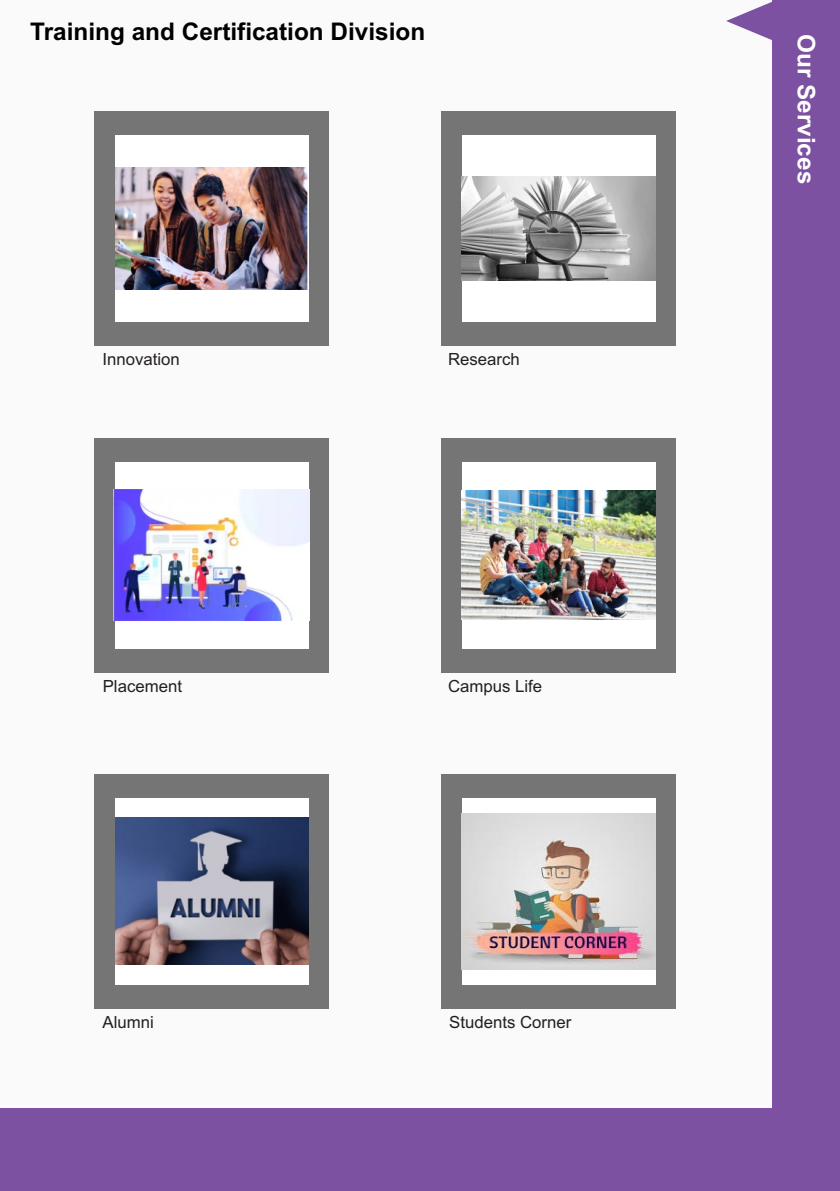
<style>
.page{position:relative;width:840px;height:1191px;background:#fff}
.page>*{position:absolute;margin:0;border:0;box-sizing:border-box;transform-origin:0 0}
.t1{font:700 24.4px "Arial";color:#000}
.t2{font:700 24.2px "Arial";color:#fff}
.t3{font:16.8px "Arial";color:#231f20}
</style>
<div class="page">
<div style="left:0;top:1107px;width:839px;height:84px;background:#7c51a1"></div>
<div style="left:0;top:0;width:839px;height:1107px;background:#fafafa"></div>
<div style="left:771px;top:0;width:68px;height:1107px;background:#7c51a1"></div>
<svg style="left:726px;top:0;width:46px;height:42px"></svg>
<div style="left:441px;top:111px;width:234px;height:235px;background:#757575"></div>
<div style="left:95px;top:111px;width:234px;height:235px;background:#757575"></div>
<div style="left:441px;top:438px;width:234px;height:235px;background:#757575"></div>
<div style="left:115px;top:135px;width:193px;height:186px;background:#fff"></div>
<div style="left:461px;top:135px;width:194px;height:186px;background:#fff"></div>
<div style="left:461px;top:462px;width:194px;height:186px;background:#fff"></div>
<div style="left:95px;top:438px;width:234px;height:235px;background:#757575"></div>
<div style="left:115px;top:462px;width:193px;height:186px;background:#fff"></div>
<div style="left:95px;top:773px;width:234px;height:235px;background:#757575"></div>
<div style="left:115px;top:798px;width:193px;height:186px;background:#fff"></div>
<div style="left:441px;top:773px;width:234px;height:235px;background:#757575"></div>
<div style="left:461px;top:798px;width:194px;height:186px;background:#fff"></div>
<img style="left:116px;top:167px;width:192px;height:122px">
<img style="left:461px;top:176px;width:194px;height:104px">
<img style="left:114px;top:490px;width:196px;height:131px">
<img style="left:461px;top:491px;width:194px;height:129px">
<img style="left:115px;top:817px;width:193px;height:147px">
<img style="left:461px;top:813px;width:194px;height:156px">
<h1 class="t1" style="left:30px;top:22px;width:396px">Training and Certification Division</h1>
<p class="t3" style="left:102px;top:352px;width:79px">Innovation</p>
<p class="t3" style="left:448px;top:352px;width:73px">Research</p>
<p class="t3" style="left:103px;top:680px;width:81px">Placement</p>
<p class="t3" style="left:448px;top:679px;width:96px">Campus Life</p>
<p class="t3" style="left:102px;top:1015px;width:53px">Alumni</p>
<p class="t3" style="left:449px;top:1015px;width:124px">Students Corner</p>
<h2 class="t2" style="left:814px;top:34px;width:152px;rotate:90deg">Our Services</h2>
</div>
